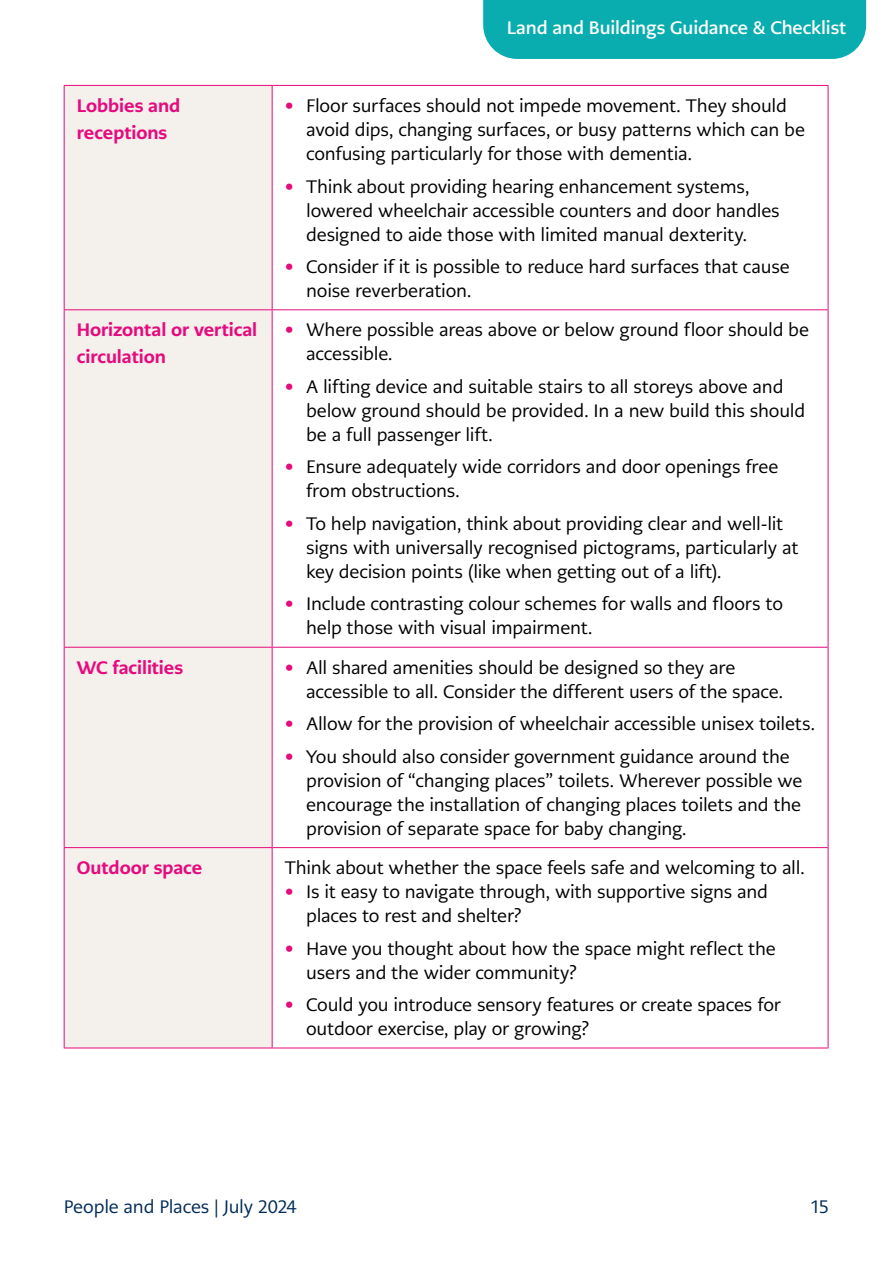
<style>
.page{position:relative;width:893px;height:1263px;background:#fff}
.page>*{position:absolute;margin:0;border:0;box-sizing:border-box;transform-origin:0 0}
.t1{font:18px/24px "PMN Caecilia Sans Text";letter-spacing:-.01em;color:#000}
.t2{font:800 18px/27px "PMN Caecilia Sans Text";letter-spacing:-.005em;color:#e50b7e}
.t3{font:700 18px "PMN Caecilia Sans Text";letter-spacing:-.01em;color:#fff}
.t4{font:18px "PMN Caecilia Sans Text";letter-spacing:-.015em;color:#002b57}
.s1{color:#e50b7e}
</style>
<div class="page">
<div style="left:483px;top:0;width:383px;height:59px;background:#09adb0"></div>
<div style="left:65px;top:86px;width:207px;height:961px;background:#f4f0ec"></div>
<hr style="left:64px;top:85px;width:208px;height:1px;background:#e50b7e">
<hr style="left:64px;top:86px;width:1px;height:223px;background:#e50b7e">
<hr style="left:272px;top:85px;width:556px;height:1px;background:#e50b7e">
<hr style="left:272px;top:86px;width:1px;height:223px;background:#e50b7e">
<hr style="left:828px;top:86px;width:1px;height:223px;background:#e50b7e">
<hr style="left:64px;top:309px;width:208px;height:1px;background:#e50b7e">
<hr style="left:64px;top:310px;width:1px;height:337px;background:#e50b7e">
<hr style="left:272px;top:309px;width:556px;height:1px;background:#e50b7e">
<hr style="left:272px;top:310px;width:1px;height:337px;background:#e50b7e">
<hr style="left:828px;top:310px;width:1px;height:337px;background:#e50b7e">
<hr style="left:64px;top:647px;width:208px;height:1px;background:#e50b7e">
<hr style="left:64px;top:648px;width:1px;height:199px;background:#e50b7e">
<hr style="left:272px;top:647px;width:556px;height:1px;background:#e50b7e">
<hr style="left:272px;top:648px;width:1px;height:199px;background:#e50b7e">
<hr style="left:828px;top:648px;width:1px;height:199px;background:#e50b7e">
<hr style="left:64px;top:847px;width:208px;height:1px;background:#e50b7e">
<hr style="left:64px;top:848px;width:1px;height:199px;background:#e50b7e">
<hr style="left:272px;top:847px;width:556px;height:1px;background:#e50b7e">
<hr style="left:272px;top:848px;width:1px;height:199px;background:#e50b7e">
<hr style="left:828px;top:848px;width:1px;height:199px;background:#e50b7e">
<hr style="left:64px;top:1047px;width:208px;height:1px;background:#e50b7e">
<hr style="left:272px;top:1047px;width:556px;height:1px;background:#e50b7e">
<p class="t3" style="left:507px;top:16px;width:341px">Land and Buildings Guidance &amp; Checklist</p>
<p class="t2" style="left:77px;top:92px;width:105px">Lobbies and receptions</p>
<p class="t1" style="left:306px;top:94px;width:500px;text-indent:-21px"><span class="s1">•</span> Floor surfaces should not impede movement. They should avoid dips, changing surfaces, or busy patterns which can be confusing particularly for those with dementia.</p>
<p class="t1" style="left:306px;top:174px;width:475px;text-indent:-21px"><span class="s1">•</span> Think about providing hearing enhancement systems, lowered wheelchair accessible counters and door handles designed to aide those with limited manual dexterity.</p>
<p class="t1" style="left:306px;top:255px;width:485px;text-indent:-21px"><span class="s1">•</span> Consider if it is possible to reduce hard surfaces that cause noise reverberation.</p>
<p class="t2" style="left:77px;top:316px;width:182px">Horizontal or vertical circulation</p>
<p class="t1" style="left:306px;top:318px;width:504px;text-indent:-21px"><span class="s1">•</span> Where possible areas above or below ground floor should be accessible.</p>
<p class="t1" style="left:306px;top:374px;width:501px;text-indent:-21px"><span class="s1">•</span> A lifting device and suitable stairs to all storeys above and below ground should be provided. In a new build this should be a full passenger lift.</p>
<p class="t1" style="left:306px;top:455px;width:474px;text-indent:-21px"><span class="s1">•</span> Ensure adequately wide corridors and door openings free from obstructions.</p>
<p class="t1" style="left:306px;top:511px;width:494px;text-indent:-21px"><span class="s1">•</span> To help navigation, think about providing clear and well-lit signs with universally recognised pictograms, particularly at key decision points (like when getting out of a lift).</p>
<p class="t1" style="left:306px;top:592px;width:478px;text-indent:-21px"><span class="s1">•</span> Include contrasting colour schemes for walls and floors to help those with visual impairment.</p>
<p class="t2" style="left:77px;top:654px;width:108px">WC facilities</p>
<p class="t1" style="left:306px;top:655px;width:479px;text-indent:-21px"><span class="s1">•</span> All shared amenities should be designed so they are accessible to all. Consider the different users of the space.</p>
<p class="t1" style="left:285px;top:712px;width:532px"><span class="s1">•</span> Allow for the provision of wheelchair accessible unisex toilets.</p>
<p class="t1" style="left:306px;top:744px;width:498px;text-indent:-21px"><span class="s1">•</span> You should also consider government guidance around the provision of “changing places” toilets. Wherever possible we encourage the installation of changing places toilets and the provision of separate space for baby changing.</p>
<p class="t2" style="left:77px;top:854px;width:127px">Outdoor space</p>
<p class="t1" style="left:285px;top:856px;width:521px">Think about whether the space feels safe and welcoming to all.</p>
<p class="t1" style="left:306px;top:880px;width:463px;text-indent:-21px"><span class="s1">•</span> Is it easy to navigate through, with supportive signs and places to rest and shelter?</p>
<p class="t1" style="left:306px;top:936px;width:471px;text-indent:-21px"><span class="s1">•</span> Have you thought about how the space might reflect the users and the wider community?</p>
<p class="t1" style="left:306px;top:993px;width:476px;text-indent:-21px"><span class="s1">•</span> Could you introduce sensory features or create spaces for outdoor exercise, play or growing?</p>
<p class="t4" style="left:64px;top:1195px;width:234px">People and Places | July 2024</p>
<p class="t4" style="left:810px;top:1195px;width:21px">15</p>
</div>
